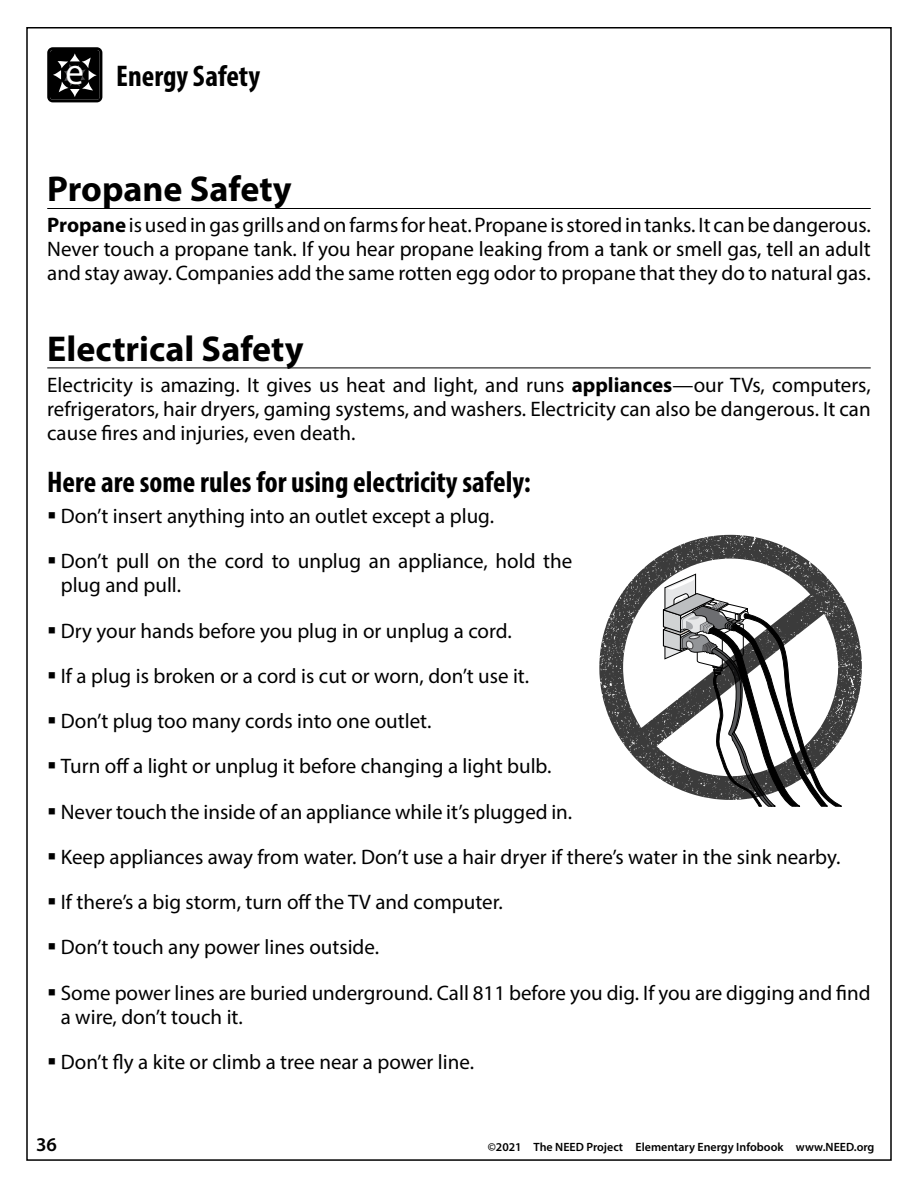
<style>
.page{position:relative;width:918px;height:1188px;background:#fff}
.page>*{position:absolute;margin:0;border:0;box-sizing:border-box;transform-origin:0 0}
.t1{font:36.9px "Myriad Pro";color:#fff}
.Elem_Sub_Head{font:700 36px "Myriad Pro";color:#000}
.Section_Header_3_-_9{font:700 condensed 30px "Myriad Pro";color:#000}
.Elementary_head{font:700 condensed 30px "Myriad Pro";color:#000}
.Elementary_body_80_b{font:21px/24px "Myriad Pro";color:#000;text-align:justify}
.t2{font:600 19.5px "Myriad Pro";color:#000}
.t3{font:600 12px "Myriad Pro";color:#000}
.s1{font-weight:700}
</style>
<div class="page">
<hr style="left:47px;top:208px;width:824px;height:1px;background:#000">
<hr style="left:47px;top:368px;width:824px;height:1px;background:#000">
<svg style="left:754px;top:800px;width:88px;height:7px"></svg>
<svg style="left:599px;top:535px;width:263px;height:265px"></svg>
<svg style="left:47px;top:47px;width:55px;height:55px;background:#1f1f1f"></svg>
<p class="t1" style="left:66px;top:49px;width:20px">e</p>
<p class="Elementary_head" style="left:116px;top:58px;width:145px">Energy Safety</p>
<p class="Elem_Sub_Head" style="left:47px;top:166px;width:246px">Propane Safety</p>
<p class="Elementary_body_80_b" style="left:47px;top:213px;width:825px"><span class="s1">Propane</span> is used in gas grills and on farms for heat. Propane is stored in tanks. It can be dangerous.<br>Never touch a propane tank. If you hear propane leaking from a tank or smell gas, tell an adult and stay away. Companies add the same rotten egg odor to propane that they do to natural gas.</p>
<p class="Elem_Sub_Head" style="left:47px;top:325px;width:258px">Electrical Safety</p>
<p class="Elementary_body_80_b" style="left:47px;top:372px;width:825px">Electricity is amazing. It gives us heat and light, and runs <span class="s1">appliances</span>—our TVs, computers, refrigerators, hair dryers, gaming systems, and washers. Electricity can also be dangerous. It can cause fires and injuries, even death.</p>
<p class="Section_Header_3_-_9" style="left:47px;top:464px;width:485px">Here are some rules for using electricity safely:</p>
<p class="Elementary_body_80_b" style="left:61px;top:504px;width:435px">Don’t insert anything into an outlet except a plug.</p>
<p class="Elementary_body_80_b" style="left:61px;top:549px;width:513px">Don’t pull on the cord to unplug an appliance, hold the plug and pull.</p>
<p class="Elementary_body_80_b" style="left:61px;top:618px;width:453px">Dry your hands before you plug in or unplug a cord.</p>
<p class="Elementary_body_80_b" style="left:61px;top:663px;width:470px">If a plug is broken or a cord is cut or worn, don’t use it.</p>
<p class="Elementary_body_80_b" style="left:61px;top:709px;width:372px">Don’t plug too many cords into one outlet.</p>
<p class="Elementary_body_80_b" style="left:61px;top:754px;width:492px">Turn off a light or unplug it before changing a light bulb.</p>
<p class="Elementary_body_80_b" style="left:61px;top:799px;width:513px">Never touch the inside of an appliance while it’s plugged in.</p>
<p class="Elementary_body_80_b" style="left:61px;top:844px;width:781px">Keep appliances away from water. Don’t use a hair dryer if there’s water in the sink nearby.</p>
<p class="Elementary_body_80_b" style="left:61px;top:890px;width:444px">If there’s a big storm, turn off the TV and computer.</p>
<p class="Elementary_body_80_b" style="left:61px;top:935px;width:320px">Don’t touch any power lines outside.</p>
<p class="Elementary_body_80_b" style="left:61px;top:980px;width:811px">Some power lines are buried underground. Call 811 before you dig. If you are digging and find a wire, don’t touch it.</p>
<p class="Elementary_body_80_b" style="left:61px;top:1050px;width:415px">Don’t fly a kite or climb a tree near a power line.</p>
<p class="t2" style="left:36px;top:1132px;width:22px">36</p>
<p class="t3" style="left:488px;top:1139px;width:388px">©2021 The NEED Project Elementary Energy Infobook www.NEED.org</p>
</div>
